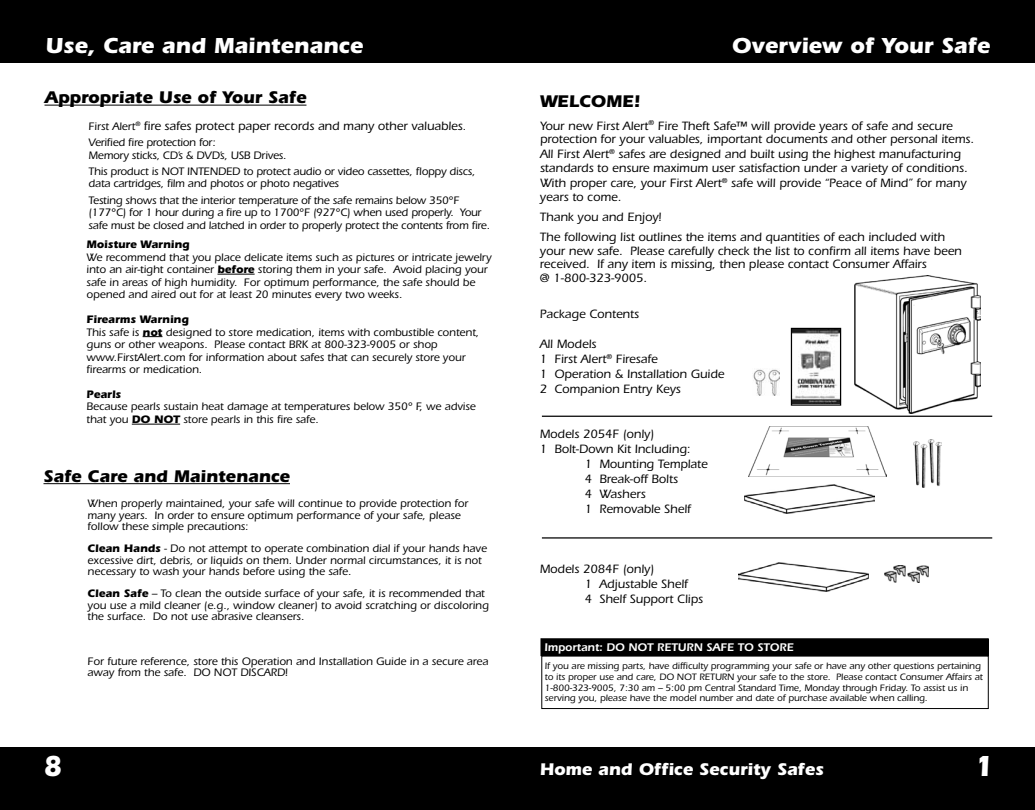
<style>
.page{position:relative;width:1035px;height:810px;background:#fff}
.page>*{position:absolute;margin:0;border:0;box-sizing:border-box;transform-origin:0 0}
.t1{font:700 30px "Itc Eras";color:#fff;scale:.9 1}
.t2{font:700 22.5px "Itc Eras";color:#fff}
.t3{font:700 17.5px "Itc Eras";color:#000}
.t4{font:700 17.5px "Itc Eras";color:#fff}
.t5{font:500 12.5px/13.8px "Itc Eras";color:#000}
.t6{font:600 11.5px "Itc Eras";color:#fff}
.t7{font:500 11.25px/12.5px "Itc Eras";color:#000}
.t8{font:700 11.25px "Itc Eras";color:#000}
.t9{font:500 9.62px/10.5px "Itc Eras";color:#000}
.s1{font-size:11.25px}
.s2{font-weight:700}
</style>
<div class="page">
<div style="left:1px;top:748px;width:1033px;height:61px;background:#000"></div>
<div style="left:0;top:747px;width:1035px;height:63px;border:1px solid #000"></div>
<div style="left:1px;top:1px;width:1033px;height:61px;background:#000"></div>
<div style="left:0;top:0;width:1035px;height:63px;border:1px solid #000"></div>
<img style="left:854px;top:276px;width:127px;height:137px">
<img style="left:753px;top:369px;width:26px;height:26px">
<img style="left:793px;top:330px;width:46px;height:74px">
<div style="left:791px;top:328px;width:50px;height:78px;border:1px solid #000"></div>
<img style="left:749px;top:427px;width:138px;height:50px">
<img style="left:913px;top:440px;width:29px;height:48px">
<img style="left:744px;top:485px;width:130px;height:28px">
<img style="left:884px;top:566px;width:44px;height:17px">
<img style="left:738px;top:563px;width:131px;height:28px">
<hr style="left:542px;top:416px;width:450px;height:1px;background:#000">
<hr style="left:542px;top:537px;width:450px;height:2px;background:#000">
<hr style="left:43px;top:483px;width:247px;height:1px;background:#000">
<hr style="left:45px;top:105px;width:261px;height:1px;background:#000">
<hr style="left:217px;top:274px;width:38px;height:1px;background:#000">
<svg style="left:143px;top:336px;width:19px;height:1px"></svg>
<hr style="left:132px;top:424px;width:48px;height:1px;background:#000">
<div style="left:541px;top:639px;width:447px;height:17px;background:#000"></div>
<div style="left:542px;top:656px;width:446px;height:53px;border:1px solid #000"></div>
<h2 class="t2" style="left:46px;top:33px;width:319px">Use, Care and Maintenance</h2>
<h3 class="t3" style="left:45px;top:87px;width:263px">Appropriate Use of Your Safe</h3>
<p class="t5" style="left:89px;top:119px;width:379px"><span class="s1">First Alert</span><sup>®</sup> fire safes protect paper records and many other valuables<span class="s1">.</span></p>
<p class="t7" style="left:89px;top:136px;width:199px">Verified fire protection for:<br>Memory sticks, CD’s &amp; DVD’s, USB Drives.</p>
<p class="t7" style="left:89px;top:165px;width:388px">This product is NOT INTENDED to protect audio or video cassettes, floppy discs, data cartridges, film and photos or photo negatives</p>
<p class="t7" style="left:89px;top:194px;width:403px">Testing shows that the interior temperature of the safe remains below 350°F (177°C) for 1 hour during a fire up to 1700°F (927°C) when used properly. Your safe must be closed and latched in order to properly protect the contents from fire.</p>
<p class="t8" style="left:87px;top:238px;width:105px">Moisture Warning</p>
<p class="t7" style="left:87px;top:251px;width:406px">We recommend that you place delicate items such as pictures or intricate jewelry into an air-tight container <span class="s2">before</span> storing them in your safe. Avoid placing your safe in areas of high humidity. For optimum performance, the safe should be opened and aired out for at least 20 minutes every two weeks.</p>
<p class="t7" style="left:87px;top:313px;width:394px"><span class="s2">Firearms Warning<br></span>This safe is <span class="s2">not</span> designed to store medication, items with combustible content, guns or other weapons. Please contact BRK at 800-323-9005 or shop www.FirstAlert.com for information about safes that can securely store your firearms or medication.</p>
<p class="t8" style="left:87px;top:388px;width:36px">Pearls</p>
<p class="t7" style="left:87px;top:401px;width:391px">Because pearls sustain heat damage at temperatures below 350° F, we advise that you <span class="s2">DO NOT</span> store pearls in this fire safe.</p>
<h3 class="t3" style="left:43px;top:466px;width:248px">Safe Care and Maintenance</h3>
<p class="t7" style="left:88px;top:498px;width:382px;line-height:11.2px">When properly maintained, your safe will continue to provide protection for many years. In order to ensure optimum performance of your safe, please follow these simple precautions:</p>
<p class="t7" style="left:88px;top:543px;width:401px;line-height:11.2px"><span class="s2">Clean Hands</span> - Do not attempt to operate combination dial if your hands have excessive dirt, debris, or liquids on them. Under normal circumstances, it is not necessary to wash your hands before using the safe.</p>
<p class="t7" style="left:88px;top:588px;width:403px;line-height:11.2px"><span class="s2">Clean Safe</span> – To clean the outside surface of your safe, it is recommended that you use a mild cleaner (e.g., window cleaner) to avoid scratching or discoloring the surface. Do not use abrasive cleansers.</p>
<p class="t7" style="left:88px;top:656px;width:402px;line-height:11.2px">For future reference, store this Operation and Installation Guide in a secure area away from the safe. DO NOT DISCARD!</p>
<h2 class="t2" style="left:732px;top:32px;width:260px">Overview of Your Safe</h2>
<h3 class="t3" style="left:540px;top:91px;width:102px">WELCOME!</h3>
<p class="t5" style="left:540px;top:119px;width:436px">Your new First Alert<sup>®</sup> Fire Theft Safe™ will provide years of safe and secure protection for your valuables, important documents and other personal items.</p>
<p class="t5" style="left:540px;top:148px;width:429px">All First Alert<sup>®</sup> safes are designed and built using the highest manufacturing standards to ensure maximum user satisfaction under a variety of conditions.</p>
<p class="t5" style="left:540px;top:176px;width:428px">With proper care, your First Alert<sup>®</sup> safe will provide “Peace of Mind” for many years to come.</p>
<p class="t5" style="left:540px;top:207px;width:407px;line-height:20px">Thank you and Enjoy!<br>The following list outlines the items and quantities of each included with</p>
<p class="t5" style="left:540px;top:244px;width:423px">your new safe. Please carefully check the list to confirm all items have been received. If any item is missing, then please contact Consumer Affairs<br>@ 1-800-323-9005.</p>
<p class="t5" style="left:540px;top:307px;width:101px">Package Contents</p>
<p class="t5" style="left:540px;top:337px;width:186px;line-height:15px">All Models<br>1 First Alert<sup>®</sup> Firesafe<br>1 Operation &amp; Installation Guide<br>2 Companion Entry Keys</p>
<p class="t5" style="left:540px;top:427px;width:116px">Models 2054F (only)</p>
<p class="t5" style="left:540px;top:442px;width:152px">1 Bolt-Down Kit Including:</p>
<p class="t5" style="left:585px;top:457px;width:125px">1 Mounting Template</p>
<p class="t5" style="left:585px;top:472px;width:95px">4 Break-off Bolts</p>
<p class="t5" style="left:585px;top:487px;width:62px">4 Washers</p>
<p class="t5" style="left:585px;top:502px;width:108px">1 Removable Shelf</p>
<p class="t5" style="left:585px;top:562px;width:120px;line-height:15px;text-indent:-45px">Models 2084F (only)<br>1 Adjustable Shelf<br>4 Shelf Support Clips</p>
<p class="t6" style="left:544px;top:640px;width:251px">Important: DO NOT RETURN SAFE TO STORE</p>
<p class="t9" style="left:545px;top:661px;width:440px">If you are missing parts, have difficulty programming your safe or have any other questions pertaining to its proper use and care, DO NOT RETURN your safe to the store. Please contact Consumer Affairs at 1-800-323-9005, 7:30 am – 5:00 pm Central Standard Time, Monday through Friday. To assist us in serving you, please have the model number and date of purchase available when calling.</p>
<h1 class="t1" style="left:44px;top:749px;width:22px">8</h1>
<h3 class="t4" style="left:540px;top:759px;width:286px">Home and Office Security Safes</h3>
<h1 class="t1" style="left:976px;top:748px;width:22px">1</h1>
</div>
